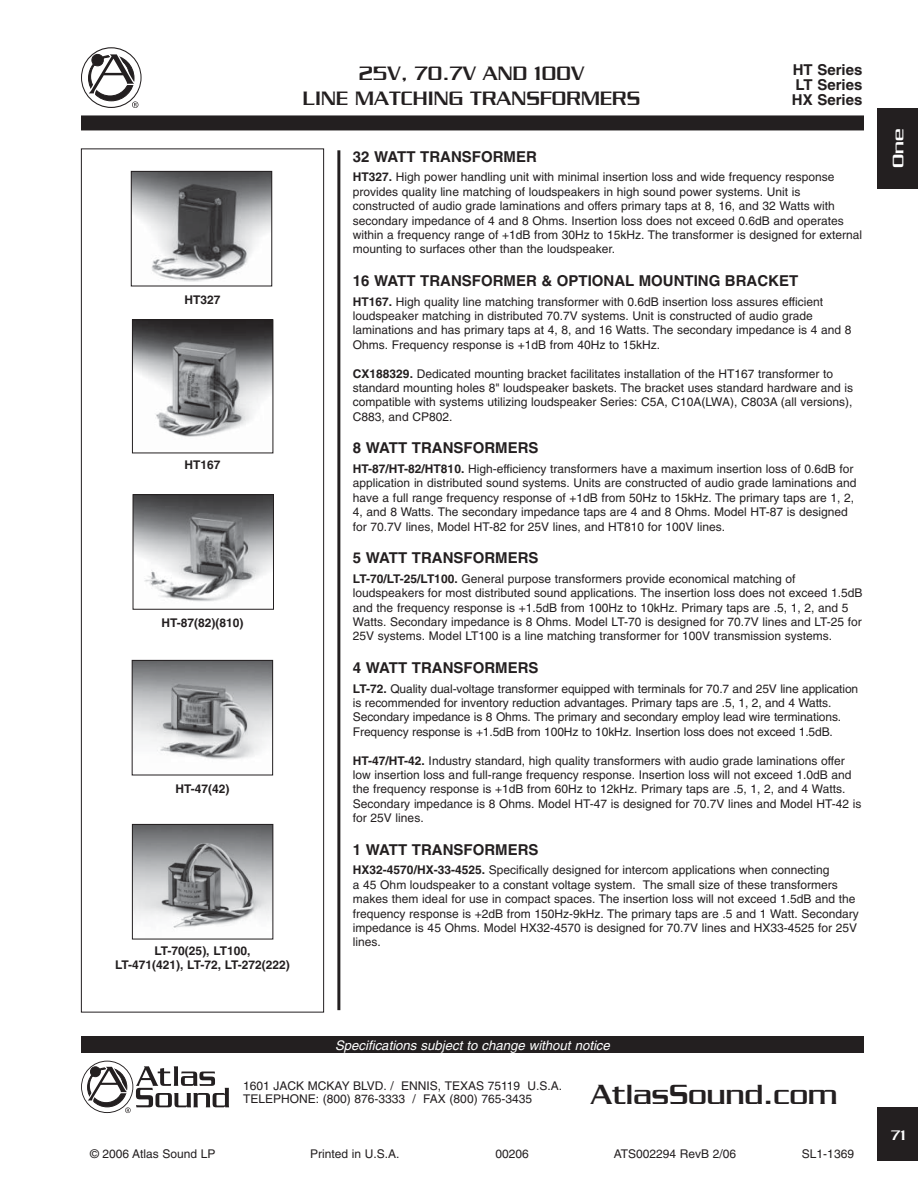
<style>
.page{position:relative;width:918px;height:1188px;background:#fff}
.page>*{position:absolute;margin:0;border:0;box-sizing:border-box;transform-origin:0 0}
.t1{font:600 30px "Chainlink";color:#231f20}
.t2{font:600 21px/25.2px "Chainlink";color:#231f20;text-align:center}
.t3{font:600 16.5px "Chainlink";color:#fff;scale:1.25 1}
.t4{font:700 15px/15px "Helvetica";color:#231f20;text-align:justify}
.t5{font:600 15px "Chainlink";color:#fff}
.t6{font:italic 13.2px "Helvetica";color:#fff}
.t7{font:12px/14.4px "Helvetica";color:#231f20}
.t8{font:700 12px/13.5px "Helvetica";color:#231f20;text-align:center}
.s1{font-weight:700}
</style>
<div class="page">
<svg style="left:81px;top:47px;width:61px;height:61px"></svg>
<svg style="left:82px;top:48px;width:59px;height:59px"></svg>
<svg style="left:86px;top:52px;width:55px;height:56px"></svg>
<svg style="left:85px;top:1065px;width:144px;height:48px"></svg>
<div style="left:81px;top:115px;width:783px;height:15px;background:#231f20"></div>
<div style="left:81px;top:1036px;width:783px;height:17px;background:#231f20"></div>
<div style="left:878px;top:1107px;width:40px;height:54px;background:#231f20"></div>
<div style="left:878px;top:108px;width:40px;height:81px;background:#231f20"></div>
<div style="left:81px;top:148px;width:243px;height:864px;border:1px solid #231f20"></div>
<hr style="left:337px;top:150px;width:3px;height:860px;background:#231f20">
<img style="left:133px;top:173px;width:137px;height:109px">
<div style="left:131px;top:171px;width:141px;height:115px;border:1px solid #231f20"></div>
<img style="left:134px;top:321px;width:137px;height:116px">
<div style="left:132px;top:319px;width:141px;height:134px;border:1px solid #231f20"></div>
<img style="left:135px;top:496px;width:137px;height:106px">
<div style="left:133px;top:494px;width:141px;height:116px;border:1px solid #231f20"></div>
<img style="left:134px;top:662px;width:137px;height:98px">
<div style="left:132px;top:660px;width:141px;height:115px;border:1px solid #231f20"></div>
<img style="left:134px;top:826px;width:137px;height:102px">
<div style="left:132px;top:824px;width:141px;height:115px;border:1px solid #231f20"></div>
<h2 class="t2" style="left:303px;top:60px;width:339px">25V, 70.7V AND 100V<br>LINE MATCHING TRANSFORMERS</h2>
<p class="t4" style="left:792px;top:64px;width:72px">HT Series LT Series HX Series</p>
<p class="t8" style="left:184px;top:295px;width:38px">HT327</p>
<p class="t8" style="left:184px;top:459px;width:38px">HT167</p>
<p class="t8" style="left:161px;top:617px;width:84px">HT-87(82)(810)</p>
<p class="t8" style="left:175px;top:783px;width:56px">HT-47(42)</p>
<p class="t8" style="left:115px;top:945px;width:176px">LT-70(25), LT100,<br>LT-471(421), LT-72, LT-272(222)</p>
<p class="t4" style="left:353px;top:150px;width:185px">32 WATT TRANSFORMER</p>
<p class="t7" style="left:353px;top:171px;width:511px"><span class="s1">HT327.</span> High power handling unit with minimal insertion loss and wide frequency response provides quality line matching of loudspeakers in high sound power systems. Unit is constructed of audio grade laminations and offers primary taps at 8, 16, and 32 Watts with secondary impedance of 4 and 8 Ohms. Insertion loss does not exceed 0.6dB and operates within a frequency range of +1dB from 30Hz to 15kHz. The transformer is designed for external mounting to surfaces other than the loudspeaker.</p>
<p class="t4" style="left:353px;top:274px;width:447px">16 WATT TRANSFORMER &amp; OPTIONAL MOUNTING BRACKET</p>
<p class="t7" style="left:353px;top:295px;width:500px"><span class="s1">HT167.</span> High quality line matching transformer with 0.6dB insertion loss assures efficient loudspeaker matching in distributed 70.7V systems. Unit is constructed of audio grade laminations and has primary taps at 4, 8, and 16 Watts. The secondary impedance is 4 and 8<br>Ohms. Frequency response is +1dB from 40Hz to 15kHz.</p>
<p class="t7" style="left:353px;top:367px;width:502px"><span class="s1">CX188329.</span> Dedicated mounting bracket facilitates installation of the HT167 transformer to standard mounting holes 8" loudspeaker baskets. The bracket uses standard hardware and is compatible with systems utilizing loudspeaker Series: C5A, C10A(LWA), C803A (all versions), C883, and CP802.</p>
<p class="t4" style="left:353px;top:442px;width:187px">8 WATT TRANSFORMERS</p>
<p class="t7" style="left:353px;top:463px;width:505px"><span class="s1">HT-87/HT-82/HT810.</span> High-efficiency transformers have a maximum insertion loss of 0.6dB for application in distributed sound systems. Units are constructed of audio grade laminations and have a full range frequency response of +1dB from 50Hz to 15kHz. The primary taps are 1, 2, 4, and 8 Watts. The secondary impedance taps are 4 and 8 Ohms. Model HT-87 is designed for 70.7V lines, Model HT-82 for 25V lines, and HT810 for 100V lines.</p>
<p class="t4" style="left:353px;top:552px;width:187px">5 WATT TRANSFORMERS</p>
<p class="t7" style="left:353px;top:573px;width:511px"><span class="s1">LT-70/LT-25/LT100.</span> General purpose transformers provide economical matching of loudspeakers for most distributed sound applications. The insertion loss does not exceed 1.5dB and the frequency response is +1.5dB from 100Hz to 10kHz. Primary taps are .5, 1, 2, and 5<br>Watts. Secondary impedance is 8 Ohms. Model LT-70 is designed for 70.7V lines and LT-25 for 25V systems. Model LT100 is a line matching transformer for 100V transmission systems.</p>
<p class="t4" style="left:353px;top:661px;width:187px">4 WATT TRANSFORMERS</p>
<p class="t7" style="left:353px;top:682px;width:507px"><span class="s1">LT-72.</span> Quality dual-voltage transformer equipped with terminals for 70.7 and 25V line application is recommended for inventory reduction advantages. Primary taps are .5, 1, 2, and 4 Watts.<br>Secondary impedance is 8 Ohms. The primary and secondary employ lead wire terminations.<br>Frequency response is +1.5dB from 100Hz to 10kHz. Insertion loss does not exceed 1.5dB.</p>
<p class="t7" style="left:353px;top:754px;width:510px"><span class="s1">HT-47/HT-42.</span> Industry standard, high quality transformers with audio grade laminations offer low insertion loss and full-range frequency response. Insertion loss will not exceed 1.0dB and the frequency response is +1dB from 60Hz to 12kHz. Primary taps are .5, 1, 2, and 4 Watts.<br>Secondary impedance is 8 Ohms. Model HT-47 is designed for 70.7V lines and Model HT-42 is for 25V lines.</p>
<p class="t4" style="left:353px;top:843px;width:187px">1 WATT TRANSFORMERS</p>
<p class="t7" style="left:353px;top:864px;width:507px"><span class="s1">HX32-4570/HX-33-4525.</span> Specifically de signed for intercom applications when con nect ing<br>a 45 Ohm loudspeaker to a constant voltage system. The small size of these transformers makes them ideal for use in compact spaces. The insertion loss will not exceed 1.5dB and the frequency response is +2dB from 150Hz-9kHz. The primary taps are .5 and 1 Watt. Secondary impedance is 45 Ohms. Model HX32-4570 is designed for 70.7V lines and HX33-4525 for 25V lines.</p>
<p class="t6" style="left:335px;top:1040px;width:276px">Specifications subject to change without notice</p>
<p class="t7" style="left:243px;top:1080px;width:321px;line-height:13.5px">1601 JACK MCKAY BLVD. / ENNIS, TEXAS 75119 U.S.A.<br>TELEPHONE: (800) 876-3333 / FAX (800) 765-3435</p>
<h1 class="t1" style="left:591px;top:1076px;width:248px">AtlasSound.com</h1>
<p class="t7" style="left:90px;top:1148px;width:127px">© 2006 Atlas Sound LP</p>
<p class="t7" style="left:310px;top:1148px;width:91px">Printed in U.S.A.</p>
<p class="t7" style="left:496px;top:1148px;width:35px">00206</p>
<p class="t7" style="left:614px;top:1148px;width:124px">ATS002294 RevB 2/06</p>
<p class="t7" style="left:802px;top:1148px;width:54px">SL1-1369</p>
<h3 class="t3" style="left:888px;top:168px;width:33px;rotate:-90deg">One</h3>
<p class="t5" style="left:891px;top:1126px;width:16px">71</p>
</div>
